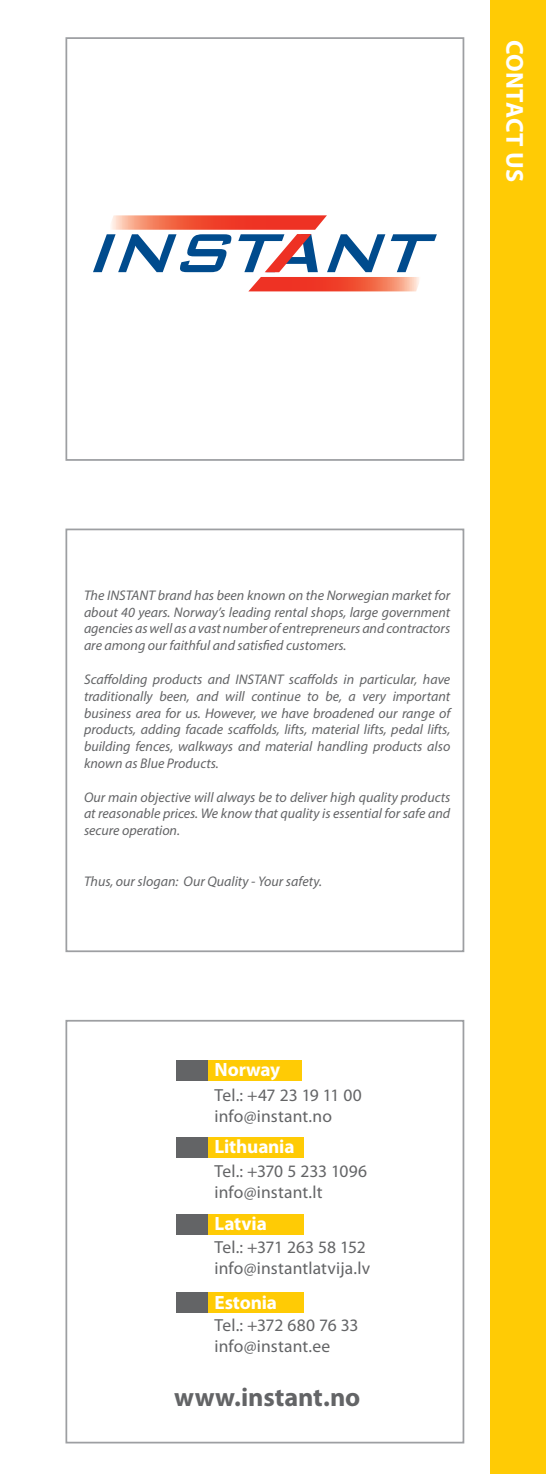
<style>
.page{position:relative;width:546px;height:1474px;background:#fff}
.page>*{position:absolute;margin:0;border:0;box-sizing:border-box;transform-origin:0 0}
.t1{font:700 26.25px "Myriad Pro";letter-spacing:-.005em;color:#636466}
.t2{font:700 24.5px "Myriad Pro";letter-spacing:.02em;color:#fff}
.t3{font:700 19.25px "Myriad Pro";letter-spacing:-.01em;color:#fff}
.t4{font:17.5px/21px "Myriad Pro";letter-spacing:.005em;color:#636466}
.t5{font:italic 14px/16.8px "Myriad Pro";color:#636466;text-align:justify}
</style>
<div class="page">
<div style="left:65px;top:37px;width:399px;height:424px;border:2px solid #9d9fa2"></div>
<div style="left:65px;top:1019px;width:399px;height:424px;border:2px solid #9d9fa2"></div>
<div style="left:177px;top:1060px;width:31px;height:20px;background:#636466"></div>
<div style="left:177px;top:1137px;width:31px;height:20px;background:#636466"></div>
<div style="left:177px;top:1214px;width:31px;height:20px;background:#636466"></div>
<div style="left:177px;top:1292px;width:31px;height:20px;background:#636466"></div>
<div style="left:208px;top:1060px;width:93px;height:20px;background:#ffcb05"></div>
<div style="left:208px;top:1137px;width:95px;height:20px;background:#ffcb05"></div>
<div style="left:208px;top:1214px;width:95px;height:20px;background:#ffcb05"></div>
<div style="left:208px;top:1292px;width:95px;height:20px;background:#ffcb05"></div>
<div style="left:65px;top:528px;width:399px;height:424px;border:2px solid #9d9fa2"></div>
<svg style="left:93px;top:215px;width:344px;height:76px"></svg>
<div style="left:490px;top:0;width:56px;height:1473px;background:#ffcb05"></div>
<h2 class="t2" style="left:530px;top:40px;width:144px;rotate:90deg">CONTACT US</h2>
<p class="t5" style="left:84px;top:586px;width:368px">The INSTANT brand has been known on the Norwegian market for about 40 years. Norway’s leading rental shops, large government agencies as well as a vast number of entrepreneurs and contractors are among our faithful and satisfied customers.</p>
<p class="t5" style="left:84px;top:670px;width:368px">Scaffolding products and INSTANT scaffolds in particular, have traditionally been, and will continue to be, a very important business area for us. However, we have broadened our range of products, adding facade scaffolds, lifts, material lifts, pedal lifts, building fences, walkways and material handling products also known as Blue Products.</p>
<p class="t5" style="left:84px;top:788px;width:368px">Our main objective will always be to deliver high quality products at reasonable prices. We know that quality is essential for safe and secure operation.</p>
<p class="t5" style="left:84px;top:872px;width:239px">Thus, our slogan: Our Quality - Your safety.</p>
<h3 class="t3" style="left:214px;top:1057px;width:67px">Norway</h3>
<p class="t4" style="left:214px;top:1083px;width:149px">Tel.: +47 23 19 11 00 info@instant.no</p>
<h3 class="t3" style="left:214px;top:1134px;width:81px">Lithuania</h3>
<p class="t4" style="left:214px;top:1160px;width:154px">Tel.: +370 5 233 1096 info@instant.lt</p>
<h3 class="t3" style="left:214px;top:1211px;width:54px">Latvia</h3>
<p class="t4" style="left:214px;top:1236px;width:157px">Tel.: +371 263 58 152 info@instantlatvija.lv</p>
<h3 class="t3" style="left:214px;top:1289px;width:64px">Estonia</h3>
<p class="t4" style="left:214px;top:1314px;width:145px">Tel.: +372 680 76 33 info@instant.ee</p>
<h1 class="t1" style="left:174px;top:1379px;width:188px">www.instant.no</h1>
</div>
